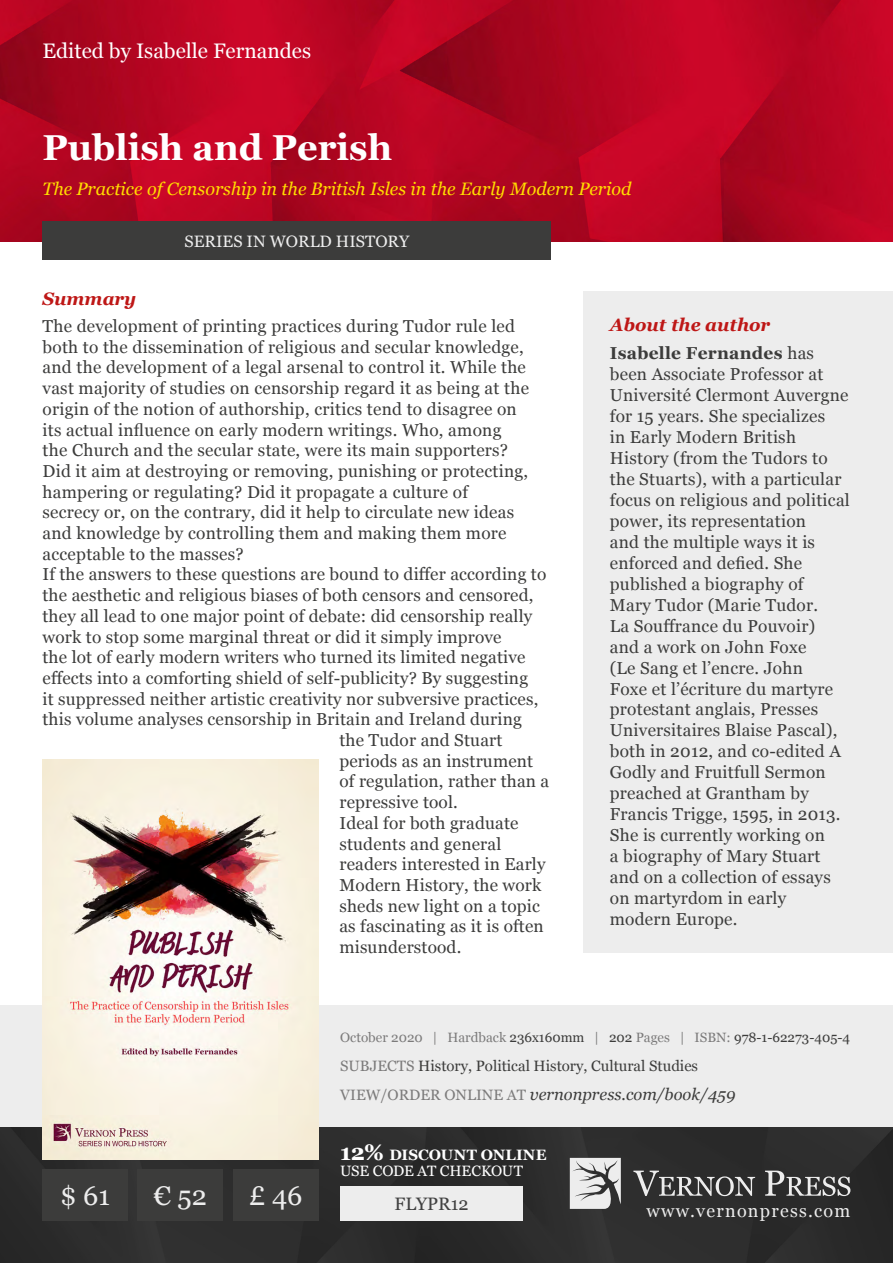
<style>
.page{position:relative;width:893px;height:1263px;background:#fff}
.page>*{position:absolute;margin:0;border:0;box-sizing:border-box;transform-origin:0 0}
.t1{font:700 36px "Georgia";color:#fff}
.t2{font:27px "Georgia";color:#ededed}
.t3{font:21px "Georgia";color:#fff}
.t4{font:italic 18px "Georgia";color:#fd0}
.t5{font:italic 700 18px "Georgia";color:#be1716}
.t6{font:18px "Georgia";letter-spacing:.07em;color:#ededed}
.t7{font:18px "Georgia";color:#404040}
.t8{font:17.25px/21px "Georgia";letter-spacing:.015em;color:#3c3c3b}
.t9{font:italic 16.5px "Georgia";color:#3c3c3b}
.t10{font:16.5px "Georgia";color:#ededed}
.t11{font:15px "Georgia";color:#3c3c3b}
.t12{font:15px/16.5px "Georgia";letter-spacing:-.015em;color:#fff}
.t13{font:13.5px "Georgia";color:#7c7b7b}
.s1{font-weight:700}
.s2{color:#3c3c3b}
.s3{color:#7c7b7b}
.s4{font-style:normal;font-size:15px;color:#7c7b7b}
.s5{font-weight:700;font-size:22.5px}
</style>
<div class="page">
<img style="left:0;top:0;width:893px;height:242px">
<div style="left:0;top:1127px;width:893px;height:136px;background:#2d2d2d"></div>
<svg style="left:633px;top:1170px;width:122px;height:26px;background:#5b5b5b"></svg>
<svg style="left:765px;top:1170px;width:85px;height:26px;background:#636363"></svg>
<svg style="left:570px;top:1158px;width:51px;height:51px;background:#c2c2c2"></svg>
<div style="left:43px;top:1169px;width:85px;height:51px;background:#3c3c3b"></div>
<div style="left:138px;top:1169px;width:85px;height:51px;background:#3c3c3b"></div>
<div style="left:233px;top:1169px;width:85px;height:51px;background:#3c3c3b"></div>
<div style="left:340px;top:1186px;width:183px;height:34px;background:#ededed"></div>
<div style="left:583px;top:291px;width:310px;height:662px;background:#ededed"></div>
<div style="left:43px;top:221px;width:508px;height:38px;background:#3c3c3b"></div>
<div style="left:0;top:1005px;width:893px;height:122px;background:#ededed"></div>
<img style="left:43px;top:759px;width:275px;height:400px">
<p class="t3" style="left:43px;top:36px;width:270px">Edited by Isabelle Fernandes</p>
<h1 class="t1" style="left:43px;top:120px;width:351px">Publish and Perish</h1>
<p class="t4" style="left:43px;top:175px;width:591px">The Practice of Censorship in the British Isles in the Early Modern Period</p>
<p class="t5" style="left:43px;top:285px;width:95px">Summary</p>
<p class="t10" style="left:185px;top:229px;width:226px">SERIES IN WORLD HISTORY</p>
<p class="t8" style="left:43px;top:315px;width:474px">The development of printing practices during Tudor rule led</p>
<p class="t8" style="left:43px;top:335px;width:483px">both to the dissemination of religious and secular knowledge,</p>
<p class="t8" style="left:43px;top:356px;width:485px">and the development of a legal arsenal to control it. While the</p>
<p class="t8" style="left:43px;top:377px;width:488px">vast majority of studies on censorship regard it as being at the</p>
<p class="t8" style="left:43px;top:398px;width:476px">origin of the notion of authorship, critics tend to disagree on</p>
<p class="t8" style="left:43px;top:418px;width:460px">its actual influence on early modern writings. Who, among</p>
<p class="t8" style="left:43px;top:439px;width:467px">the Church and the secular state, were its main supporters?</p>
<p class="t8" style="left:43px;top:460px;width:487px">Did it aim at destroying or removing, punishing or protecting,</p>
<p class="t8" style="left:43px;top:480px;width:427px">hampering or regulating? Did it propagate a culture of</p>
<p class="t8" style="left:43px;top:501px;width:473px">secrecy or, on the contrary, did it help to circulate new ideas</p>
<p class="t8" style="left:43px;top:522px;width:466px">and knowledge by controlling them and making them more</p>
<p class="t8" style="left:43px;top:542px;width:203px">acceptable to the masses?</p>
<p class="t8" style="left:43px;top:563px;width:505px">If the answers to these questions are bound to differ according to</p>
<p class="t8" style="left:43px;top:584px;width:492px">the aesthetic and religious biases of both censors and censored,</p>
<p class="t8" style="left:43px;top:605px;width:491px">they all lead to one major point of debate: did censorship really</p>
<p class="t8" style="left:43px;top:625px;width:461px">work to stop some marginal threat or did it simply improve</p>
<p class="t8" style="left:43px;top:646px;width:485px">the lot of early modern writers who turned its limited negative</p>
<p class="t8" style="left:43px;top:667px;width:487px">effects into a comforting shield of self-publicity? By suggesting</p>
<p class="t8" style="left:43px;top:687px;width:497px">it suppressed neither artistic creativity nor subversive practices,</p>
<p class="t8" style="left:43px;top:708px;width:481px">this volume analyses censorship in Britain and Ireland during</p>
<p class="t8" style="left:339px;top:729px;width:164px">the Tudor and Stuart</p>
<p class="t8" style="left:339px;top:749px;width:195px">periods as an instrument</p>
<p class="t8" style="left:339px;top:770px;width:211px">of regulation, rather than a</p>
<p class="t8" style="left:339px;top:791px;width:120px">repressive tool.</p>
<p class="t8" style="left:339px;top:812px;width:181px">Ideal for both graduate</p>
<p class="t8" style="left:339px;top:832px;width:163px">students and general</p>
<p class="t8" style="left:339px;top:853px;width:208px">readers interested in Early</p>
<p class="t8" style="left:339px;top:874px;width:203px">Modern History, the work</p>
<p class="t8" style="left:339px;top:894px;width:202px">sheds new light on a topic</p>
<p class="t8" style="left:339px;top:915px;width:206px">as fascinating as it is often</p>
<p class="t8" style="left:339px;top:936px;width:123px">misunderstood.</p>
<p class="t5" style="left:610px;top:312px;width:162px">About the author</p>
<p class="t8" style="left:610px;top:341px;width:241px"><span class="s1">Isabelle Fernandes</span> has been Associate Professor at<br>Université Clermont Auvergne for 15 years. She specializes<br>in Early Modern British<br>History (from the Tudors to the Stuarts), with a particular focus on religious and political power, its representation<br>and the multiple ways it is enforced and defied. She published a biography of<br>Mary Tudor (Marie Tudor.<br>La Souffrance du Pouvoir)<br>and a work on John Foxe<br>(Le Sang et l’encre. John<br>Foxe et l’écriture du martyre protestant anglais, Presses<br>Universitaires Blaise Pascal), both in 2012, and co-edited A<br>Godly and Fruitfull Sermon preached at Grantham by<br>Francis Trigge, 1595, in 2013.<br>She is currently working on<br>a biography of Mary Stuart and on a collection of essays on martyrdom in early modern Europe.</p>
<p class="t13" style="left:340px;top:1027px;width:511px">October 2020 | Hardback <span class="s2">236x160mm</span> | <span class="s2">202</span> Pages | ISBN: <span class="s2">978-1-62273-405-4</span></p>
<p class="t11" style="left:340px;top:1055px;width:359px"><span class="s3">SUBJECTS</span> History, Political History, Cultural Studies</p>
<p class="t9" style="left:340px;top:1082px;width:397px"><span class="s4">VIEW/ORDER ONLINE AT</span> vernonpress.com/book/459</p>
<p class="t12" style="left:340px;top:1146px;width:208px"><span class="s5">12%</span> <span class="s1">DISCOUNT ONLINE<br></span>USE CODE AT CHECKOUT</p>
<h2 class="t2" style="left:60px;top:1176px;width:51px">$ 61</h2>
<h2 class="t2" style="left:154px;top:1176px;width:55px">€ 52</h2>
<h2 class="t2" style="left:249px;top:1176px;width:55px">£ 46</h2>
<p class="t7" style="left:395px;top:1191px;width:76px">FLYPR12</p>
<p class="t6" style="left:647px;top:1197px;width:205px">www.vernonpress.com</p>
</div>
